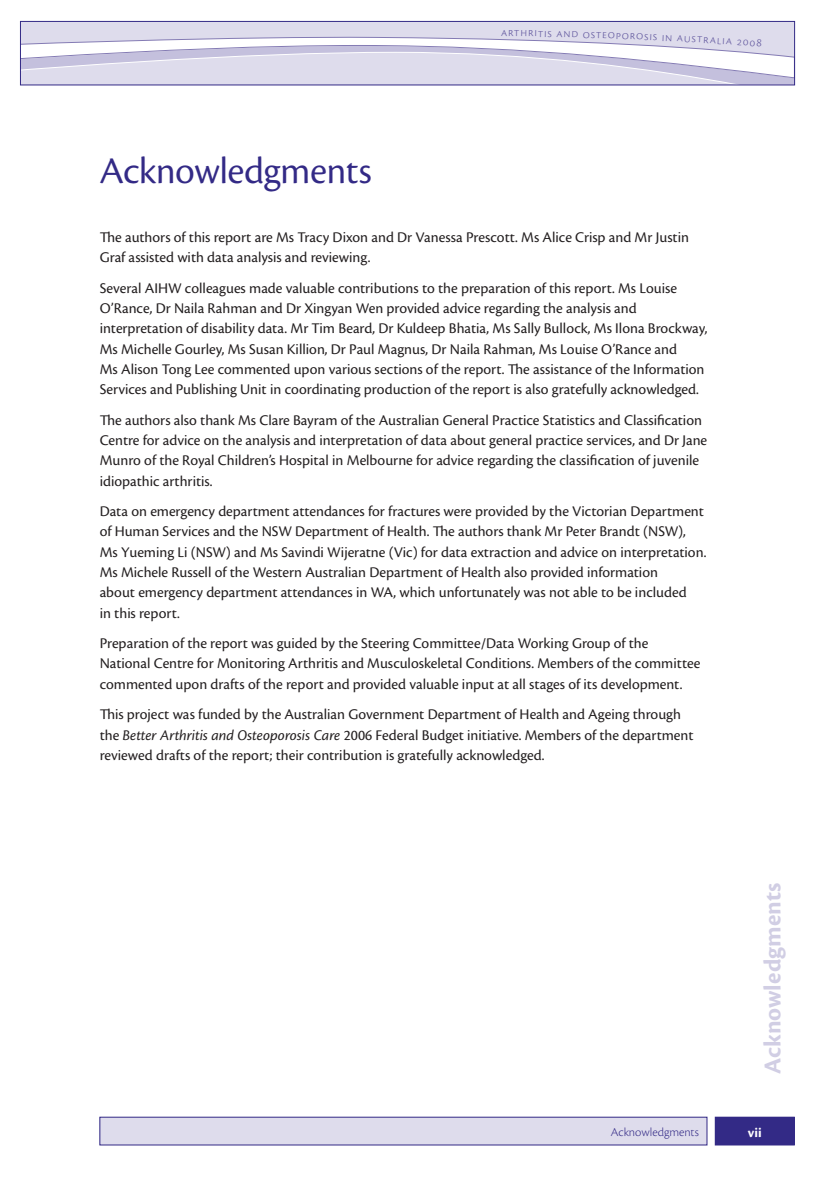
<style>
.page{position:relative;width:833px;height:1181px;background:#fff}
.page>*{position:absolute;margin:0;border:0;box-sizing:border-box;transform-origin:0 0}
.t1{font:39.15px "Cronos Pro Disp";color:#332a86}
.t2{font:700 25.2px "Cronos Pro";color:#d1cee4}
.t3{font:15.45px/20.2px "Cronos Pro";color:#231f20}
.t4{font:700 13.95px "Cronos Pro";color:#fff}
.t5{font:300 12.6px "Cronos Pro";color:#63599f}
.t6{font:300 12.6px "Cronos Pro";letter-spacing:-.01em;color:#332a86}
.s1{font-style:italic}
</style>
<div class="page">
<div style="left:21px;top:21px;width:774px;height:64px;background:#dedcec"></div>
<svg style="left:22px;top:36px;width:771px;height:47px"></svg>
<div style="left:20px;top:21px;width:775px;height:64px;border:1px solid #332a86"></div>
<div style="left:100px;top:1117px;width:607px;height:27px;background:#dedcec"></div>
<div style="left:100px;top:1117px;width:607px;height:28px;border:1px solid #332a86"></div>
<div style="left:715px;top:1117px;width:79px;height:27px;background:#332a86"></div>
<div style="left:715px;top:1117px;width:79px;height:28px;border:1px solid #332a86"></div>
<p class="t5" style="left:501px;top:26px;width:71px;rotate:1deg">Arthritis an</p>
<p class="t5" style="left:572px;top:28px;width:82px;rotate:2deg">d osteoporosi</p>
<p class="t5" style="left:653px;top:30px;width:65px;rotate:3deg">s in Austra</p>
<p class="t5" style="left:717px;top:34px;width:46px;rotate:4deg">lia 2008</p>
<h1 class="t1" style="left:100px;top:153px;width:273px">Acknowledgments</h1>
<p class="t3" style="left:100px;top:228px;width:591px">The authors of this report are Ms Tracy Dixon and Dr Vanessa Prescott. Ms Alice Crisp and Mr Justin<br>Graf assisted with data analysis and reviewing.</p>
<p class="t3" style="left:100px;top:279px;width:609px">Several AIHW colleagues made valuable contributions to the preparation of this report. Ms Louise O’Rance, Dr Naila Rahman and Dr Xingyan Wen provided advice regarding the analysis and interpretation of disability data. Mr Tim Beard, Dr Kuldeep Bhatia, Ms Sally Bullock, Ms Ilona Brockway, Ms Michelle Gourley, Ms Susan Killion, Dr Paul Magnus, Dr Naila Rahman, Ms Louise O’Rance and<br>Ms Alison Tong Lee commented upon various sections of the report. The assistance of the Information Services and Publishing Unit in coordinating production of the report is also gratefully acknowledged.</p>
<p class="t3" style="left:100px;top:411px;width:609px">The authors also thank Ms Clare Bayram of the Australian General Practice Statistics and Classification Centre for advice on the analysis and interpretation of data about general practice services, and Dr Jane Munro of the Royal Children’s Hospital in Melbourne for advice regarding the classification of juvenile idiopathic arthritis.</p>
<p class="t3" style="left:100px;top:502px;width:608px">Data on emergency department attendances for fractures were provided by the Victorian Department of Human Services and the NSW Department of Health. The authors thank Mr Peter Brandt (NSW), Ms Yueming Li (NSW) and Ms Savindi Wijeratne (Vic) for data extraction and advice on interpretation.<br>Ms Michele Russell of the Western Australian Department of Health also provided information<br>about emergency department attendances in WA, which unfortunately was not able to be included<br>in this report.</p>
<p class="t3" style="left:100px;top:634px;width:602px">Preparation of the report was guided by the Steering Committee/Data Working Group of the<br>National Centre for Monitoring Arthritis and Musculoskeletal Conditions. Members of the committee commented upon drafts of the report and provided valuable input at all stages of its development.</p>
<p class="t3" style="left:100px;top:705px;width:595px">This project was funded by the Australian Government Department of Health and Ageing through the <span class="s1">Better Arthritis and Osteoporosis Care</span> 2006 Federal Budget initiative. Members of the department reviewed drafts of the report; their contribution is gratefully acknowledged.</p>
<h2 class="t2" style="left:761px;top:1073px;width:192px;rotate:-90deg">Acknowledgments</h2>
<p class="t6" style="left:611px;top:1126px;width:89px">Acknowledgments</p>
<p class="t4" style="left:748px;top:1125px;width:15px">vii</p>
</div>
